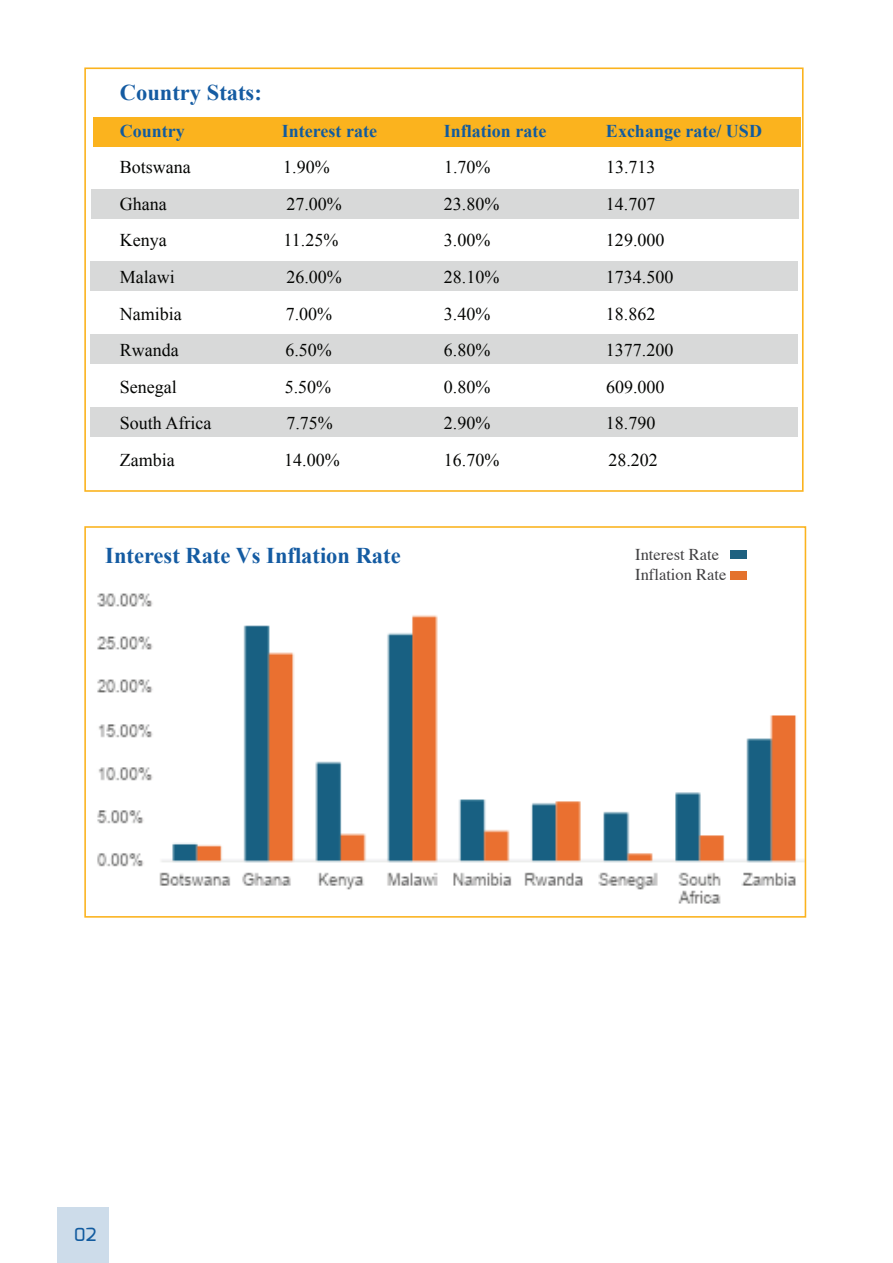
<style>
.page{position:relative;width:893px;height:1263px;background:#fff}
.page>*{position:absolute;margin:0;border:0;box-sizing:border-box;transform-origin:0 0}
.t1{font:700 22.5px "Times New Roman";color:#145ba2}
.t2{font:18px "Times New Roman";color:#040503}
.t3{font:700 18px "Times New Roman";color:#125b9e}
.t4{font:500 18px "Exo";color:#125b9f}
.t5{font:16.5px/19.8px "Times";color:#414042}
</style>
<div class="page">
<div style="left:94px;top:117px;width:707px;height:30px;background:#fbb31e"></div>
<div style="left:91px;top:189px;width:707px;height:29px;background:#d8d9d9"></div>
<div style="left:90px;top:261px;width:707px;height:30px;background:#d8d9d9"></div>
<div style="left:90px;top:334px;width:707px;height:30px;background:#d8d9d9"></div>
<div style="left:90px;top:407px;width:707px;height:30px;background:#d8d9d9"></div>
<div style="left:84px;top:67px;width:720px;height:425px;border:2px solid #fbb31e"></div>
<div style="left:57px;top:1207px;width:51px;height:56px;background:#cddcea"></div>
<img style="left:97px;top:593px;width:706px;height:311px">
<div style="left:730px;top:550px;width:17px;height:8px;background:#1e6180"></div>
<div style="left:730px;top:571px;width:17px;height:8px;background:#e4722d"></div>
<div style="left:84px;top:526px;width:722px;height:392px;border:2px solid #fbb31e"></div>
<p class="t1" style="left:120px;top:76px;width:143px">Country Stats:</p>
<p class="t3" style="left:120px;top:118px;width:66px">Country</p>
<p class="t3" style="left:282px;top:118px;width:97px">Interest rate</p>
<p class="t3" style="left:444px;top:118px;width:104px">Inflation rate</p>
<p class="t3" style="left:606px;top:118px;width:157px">Exchange rate/ USD</p>
<p class="t2" style="left:120px;top:155px;width:72px">Botswana</p>
<p class="t2" style="left:283px;top:155px;width:48px">1.90%</p>
<p class="t2" style="left:444px;top:155px;width:48px">1.70%</p>
<p class="t2" style="left:606px;top:155px;width:51px">13.713</p>
<p class="t2" style="left:120px;top:192px;width:48px">Ghana</p>
<p class="t2" style="left:286px;top:192px;width:57px">27.00%</p>
<p class="t2" style="left:444px;top:192px;width:57px">23.80%</p>
<p class="t2" style="left:606px;top:192px;width:51px">14.707</p>
<p class="t2" style="left:120px;top:228px;width:48px">Kenya</p>
<p class="t2" style="left:284px;top:228px;width:56px">11.25%</p>
<p class="t2" style="left:444px;top:228px;width:48px">3.00%</p>
<p class="t2" style="left:606px;top:228px;width:60px">129.000</p>
<p class="t2" style="left:120px;top:265px;width:56px">Malawi</p>
<p class="t2" style="left:286px;top:265px;width:57px">26.00%</p>
<p class="t2" style="left:444px;top:265px;width:57px">28.10%</p>
<p class="t2" style="left:606px;top:265px;width:69px">1734.500</p>
<p class="t2" style="left:120px;top:301px;width:63px">Namibia</p>
<p class="t2" style="left:286px;top:301px;width:48px">7.00%</p>
<p class="t2" style="left:444px;top:301px;width:48px">3.40%</p>
<p class="t2" style="left:606px;top:301px;width:51px">18.862</p>
<p class="t2" style="left:120px;top:338px;width:60px">Rwanda</p>
<p class="t2" style="left:285px;top:338px;width:48px">6.50%</p>
<p class="t2" style="left:444px;top:338px;width:48px">6.80%</p>
<p class="t2" style="left:606px;top:338px;width:69px">1377.200</p>
<p class="t2" style="left:120px;top:375px;width:58px">Senegal</p>
<p class="t2" style="left:285px;top:375px;width:48px">5.50%</p>
<p class="t2" style="left:444px;top:375px;width:48px">0.80%</p>
<p class="t2" style="left:606px;top:375px;width:60px">609.000</p>
<p class="t2" style="left:120px;top:411px;width:93px">South Africa</p>
<p class="t2" style="left:286px;top:411px;width:48px">7.75%</p>
<p class="t2" style="left:444px;top:411px;width:48px">2.90%</p>
<p class="t2" style="left:606px;top:411px;width:51px">18.790</p>
<p class="t2" style="left:120px;top:448px;width:56px">Zambia</p>
<p class="t2" style="left:284px;top:448px;width:57px">14.00%</p>
<p class="t2" style="left:444px;top:448px;width:57px">16.70%</p>
<p class="t2" style="left:608px;top:448px;width:51px">28.202</p>
<p class="t1" style="left:105px;top:540px;width:297px">Interest Rate Vs Inflation Rate</p>
<p class="t5" style="left:635px;top:543px;width:93px">Interest Rate<br>Inflation Rate</p>
<p class="t4" style="left:74px;top:1223px;width:24px">02</p>
</div>
